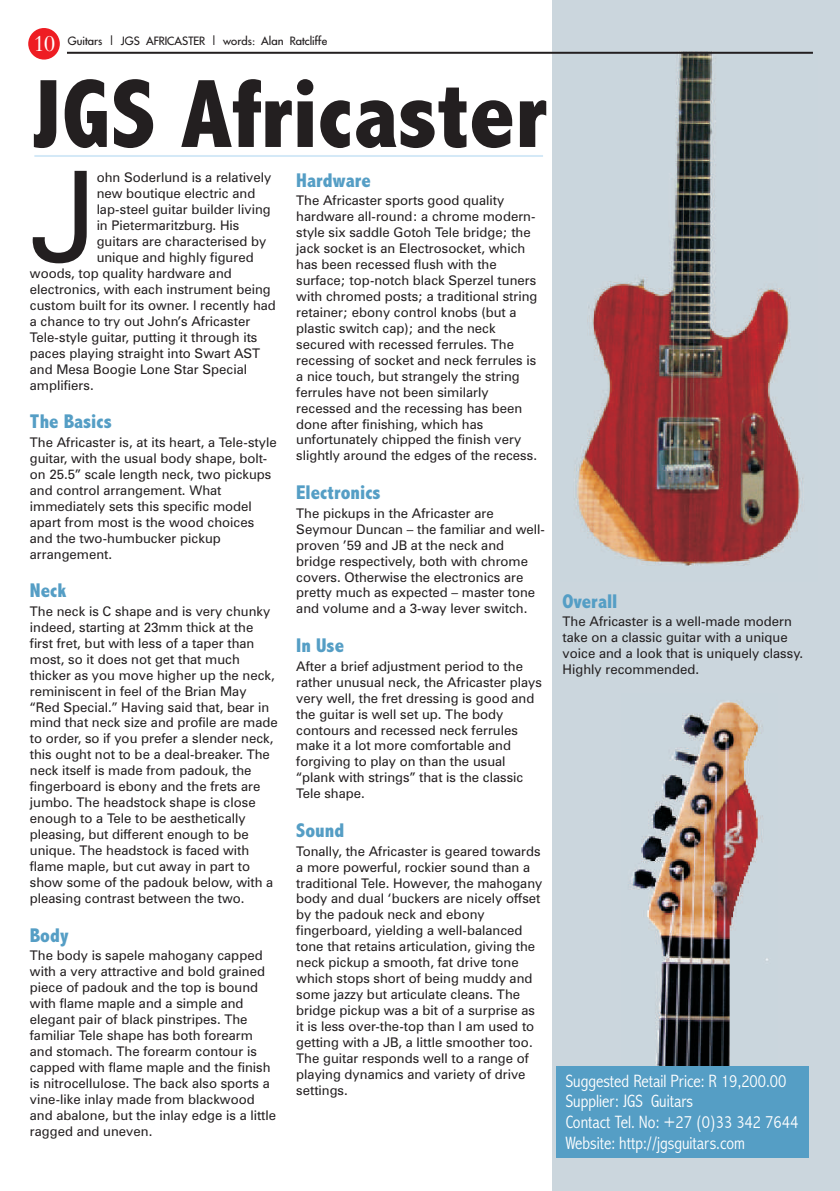
<style>
.page{position:relative;width:840px;height:1191px;background:#fff}
.page>*{position:absolute;margin:0;border:0;box-sizing:border-box;transform-origin:0 0}
.t1{font:126.4px "Zurich BT";color:#231f20}
.t2{font:800 condensed 98px "Abadi";color:#231f20}
.t3{font:22.2px "Aldine 401 BT Roman A";color:#fff}
.t4{font:800 condensed 20px "Abadi";color:#559ec5}
.t5{font:300 condensed 18px/20.8px "Abadi";color:#fff}
.t6{font:13.4px/16px "Zurich BT";color:#231f20}
.t7{font:12px "Intrepid";color:#231f20}
.s1{font-family:"Abadi MT Condensed";font-stretch:normal}
</style>
<div class="page">
<div style="left:552px;top:0;width:287px;height:1191px;background:#cbd6dd"></div>
<img style="left:631px;top:701px;width:137px;height:364px">
<div style="left:556px;top:1065px;width:252px;height:92px;background:#559ec5"></div>
<div style="left:28px;top:28px;width:32px;height:32px;background:#ee1d23;border-radius:50%"></div>
<hr style="left:34px;top:155px;width:508px;height:2px;background:#d4e9f7">
<img style="left:560px;top:51px;width:253px;height:515px">
<hr style="left:67px;top:52px;width:745px;height:2px;background:#231f20">
<p class="t7" style="left:68px;top:34px;width:261px">Guitars | JGS AFRICASTER | words: Alan Ratcliffe</p>
<p class="t3" style="left:33px;top:34px;width:23px">10</p>
<p class="t2" style="left:31px;top:79px;width:517px">JGS Africaster</p>
<p class="t1" style="left:30px;top:166px;width:68px">J</p>
<p class="t6" style="left:97px;top:171px;width:176px">ohn Soderlund is a relatively new boutique electric and</p>
<p class="t4" style="left:296px;top:173px;width:76px">Hardware</p>
<p class="t6" style="left:296px;top:194px;width:209px">The Africaster sports good quality</p>
<p class="t6" style="left:97px;top:203px;width:175px">lap-steel guitar builder living</p>
<p class="t6" style="left:296px;top:210px;width:240px">hardware all-round: a chrome modern-</p>
<p class="t6" style="left:97px;top:219px;width:144px">in Pietermaritzburg. His</p>
<p class="t6" style="left:296px;top:226px;width:236px">style six saddle Gotoh Tele bridge; the</p>
<p class="t6" style="left:97px;top:234px;width:171px">guitars are characterised by</p>
<p class="t6" style="left:296px;top:242px;width:230px">jack socket is an Electrosocket, which</p>
<p class="t6" style="left:97px;top:250px;width:158px">unique and highly figured</p>
<p class="t6" style="left:296px;top:257px;width:202px">has been recessed flush with the</p>
<p class="t6" style="left:30px;top:266px;width:203px">woods, top quality hardware and</p>
<p class="t6" style="left:296px;top:273px;width:241px">surface; top-notch black Sperzel tuners</p>
<p class="t6" style="left:30px;top:282px;width:242px">electronics, with each instrument being</p>
<p class="t6" style="left:296px;top:289px;width:242px">with chromed posts; a traditional string</p>
<p class="t6" style="left:30px;top:298px;width:247px">custom built for its owner. I recently had</p>
<p class="t6" style="left:296px;top:305px;width:222px">retainer; ebony control knobs (but a</p>
<p class="t6" style="left:30px;top:314px;width:222px">a chance to try out John’s Africaster</p>
<p class="t6" style="left:296px;top:321px;width:201px">plastic switch cap); and the neck</p>
<p class="t6" style="left:30px;top:330px;width:229px">Tele-style guitar, putting it through its</p>
<p class="t6" style="left:296px;top:337px;width:219px">secured with recessed ferrules. The</p>
<p class="t6" style="left:30px;top:346px;width:232px">paces playing straight into Swart AST</p>
<p class="t6" style="left:296px;top:353px;width:241px">recessing of socket and neck ferrules is</p>
<p class="t6" style="left:30px;top:362px;width:218px">and Mesa Boogie Lone Star Special</p>
<p class="t6" style="left:296px;top:369px;width:225px">a nice touch, but strangely the string</p>
<p class="t6" style="left:30px;top:378px;width:65px">amplifiers.</p>
<p class="t6" style="left:296px;top:385px;width:227px">ferrules have not been similarly recessed and the recessing has been done after finishing, which has</p>
<p class="t4" style="left:30px;top:414px;width:83px">The Basics</p>
<p class="t6" style="left:30px;top:435px;width:248px">The Africaster is, at its heart, a Tele-style</p>
<p class="t6" style="left:296px;top:433px;width:226px">unfortunately chipped the finish very</p>
<p class="t6" style="left:30px;top:451px;width:239px">guitar, with the usual body shape, bolt-</p>
<p class="t6" style="left:296px;top:449px;width:242px">slightly around the edges of the recess.</p>
<p class="t6" style="left:30px;top:467px;width:243px">on 25.5” scale length neck, two pickups and control arrangement. What immediately sets this specific model</p>
<p class="t4" style="left:296px;top:485px;width:86px">Electronics</p>
<p class="t6" style="left:296px;top:506px;width:199px">The pickups in the Africaster are</p>
<p class="t6" style="left:30px;top:515px;width:226px">apart from most is the wood choices</p>
<p class="t6" style="left:296px;top:522px;width:250px">Seymour Duncan – the familiar and well-</p>
<p class="t6" style="left:30px;top:531px;width:192px">and the two-humbucker pickup</p>
<p class="t6" style="left:296px;top:538px;width:209px">proven ’59 and JB at the neck and</p>
<p class="t6" style="left:30px;top:547px;width:84px">arrangement.</p>
<p class="t6" style="left:296px;top:554px;width:240px">bridge respectively, both with chrome covers. Otherwise the electronics are pretty much as expected – master tone</p>
<p class="t4" style="left:30px;top:583px;width:38px">Neck</p>
<p class="t4" style="left:562px;top:594px;width:56px">Overall</p>
<p class="t6" style="left:30px;top:604px;width:242px">The neck is C shape and is very chunky</p>
<p class="t6" style="left:296px;top:602px;width:232px">and volume and a 3-way lever switch.</p>
<p class="t6" style="left:562px;top:615px;width:231px">The Africaster is a well-made modern</p>
<p class="t6" style="left:30px;top:620px;width:225px">indeed, starting at 23mm thick at the</p>
<p class="t6" style="left:562px;top:631px;width:226px">take on a classic guitar with a unique</p>
<p class="t6" style="left:30px;top:636px;width:226px">first fret, but with less of a taper than most, so it does not get that much</p>
<p class="t6" style="left:562px;top:647px;width:242px">voice and a look that is uniquely classy.</p>
<p class="t4" style="left:296px;top:638px;width:49px">In Use</p>
<p class="t6" style="left:296px;top:659px;width:228px">After a brief adjustment period to the</p>
<p class="t6" style="left:562px;top:663px;width:138px">Highly recommended.</p>
<p class="t6" style="left:30px;top:668px;width:246px">thicker as you move higher up the neck,</p>
<p class="t6" style="left:296px;top:675px;width:247px">rather unusual neck, the Africaster plays</p>
<p class="t6" style="left:30px;top:684px;width:218px">reminiscent in feel of the Brian May</p>
<p class="t6" style="left:296px;top:691px;width:239px">very well, the fret dressing is good and</p>
<p class="t6" style="left:30px;top:700px;width:241px">“Red Special.” Having said that, bear in</p>
<p class="t6" style="left:296px;top:707px;width:208px">the guitar is well set up. The body</p>
<p class="t6" style="left:30px;top:716px;width:249px">mind that neck size and profile are made</p>
<p class="t6" style="left:296px;top:723px;width:223px">contours and recessed neck ferrules</p>
<p class="t6" style="left:30px;top:732px;width:245px">to order, so if you prefer a slender neck,</p>
<p class="t6" style="left:296px;top:739px;width:216px">make it a lot more comfortable and</p>
<p class="t6" style="left:30px;top:748px;width:241px">this ought not to be a deal-breaker. The</p>
<p class="t6" style="left:296px;top:755px;width:211px">forgiving to play on than the usual</p>
<p class="t6" style="left:30px;top:764px;width:223px">neck itself is made from padouk, the</p>
<p class="t6" style="left:296px;top:771px;width:228px">“plank with strings” that is the classic</p>
<p class="t6" style="left:30px;top:779px;width:232px">fingerboard is ebony and the frets are</p>
<p class="t6" style="left:296px;top:787px;width:70px">Tele shape.</p>
<p class="t6" style="left:30px;top:795px;width:227px">jumbo. The headstock shape is close enough to a Tele to be aesthetically pleasing, but different enough to be unique. The headstock is faced with</p>
<p class="t4" style="left:296px;top:823px;width:49px">Sound</p>
<p class="t6" style="left:296px;top:844px;width:246px">Tonally, the Africaster is geared towards</p>
<p class="t6" style="left:30px;top:859px;width:221px">flame maple, but cut away in part to</p>
<p class="t6" style="left:296px;top:860px;width:235px">a more powerful, rockier sound than a</p>
<p class="t6" style="left:30px;top:875px;width:245px">show some of the padouk below, with a</p>
<p class="t6" style="left:296px;top:876px;width:247px">traditional Tele. However, the mahogany</p>
<p class="t6" style="left:30px;top:891px;width:216px">pleasing contrast between the two.</p>
<p class="t6" style="left:296px;top:892px;width:245px">body and dual ‘buckers are nicely offset by the padouk neck and ebony fingerboard, yielding a well-balanced tone that retains articulation, giving the</p>
<p class="t6" style="left:30px;top:948px;width:234px">The body is sapele mahogany capped</p>
<p class="t4" style="left:30px;top:928px;width:40px">Body</p>
<p class="t6" style="left:296px;top:955px;width:224px">neck pickup a smooth, fat drive tone</p>
<p class="t6" style="left:30px;top:964px;width:237px">with a very attractive and bold grained</p>
<p class="t6" style="left:296px;top:971px;width:238px">which stops short of being muddy and</p>
<p class="t6" style="left:30px;top:980px;width:230px">piece of padouk and the top is bound</p>
<p class="t6" style="left:296px;top:987px;width:225px">some jazzy but articulate cleans. The</p>
<p class="t6" style="left:30px;top:996px;width:215px">with flame maple and a simple and</p>
<p class="t6" style="left:296px;top:1003px;width:240px">bridge pickup was a bit of a surprise as</p>
<p class="t6" style="left:30px;top:1012px;width:219px">elegant pair of black pinstripes. The</p>
<p class="t6" style="left:296px;top:1019px;width:239px">it is less over-the-top than I am used to</p>
<p class="t6" style="left:30px;top:1028px;width:224px">familiar Tele shape has both forearm</p>
<p class="t6" style="left:296px;top:1035px;width:238px">getting with a JB, a little smoother too.</p>
<p class="t6" style="left:30px;top:1044px;width:228px">and stomach. The forearm contour is</p>
<p class="t6" style="left:296px;top:1051px;width:234px">The guitar responds well to a range of</p>
<p class="t6" style="left:30px;top:1060px;width:242px">capped with flame maple and the finish</p>
<p class="t6" style="left:296px;top:1067px;width:231px">playing dynamics and variety of drive</p>
<p class="t6" style="left:30px;top:1076px;width:241px">is nitrocellulose. The back also sports a</p>
<p class="t6" style="left:296px;top:1083px;width:53px">settings.</p>
<p class="t6" style="left:30px;top:1092px;width:248px">vine-like inlay made from blackwood and abalone, but the inlay edge is a little ragged and uneven.</p>
<p class="t5" style="left:565px;top:1072px;width:234px">Suggested Retail Price: R 19,200.00<br>Supplier: <span class="s1">JGS Guitars<br></span>Contact Tel. No: <span class="s1">+27 (0)33 342 7644<br></span>Website: http://j<span class="s1">g</span>sguitars.com</p>
</div>
